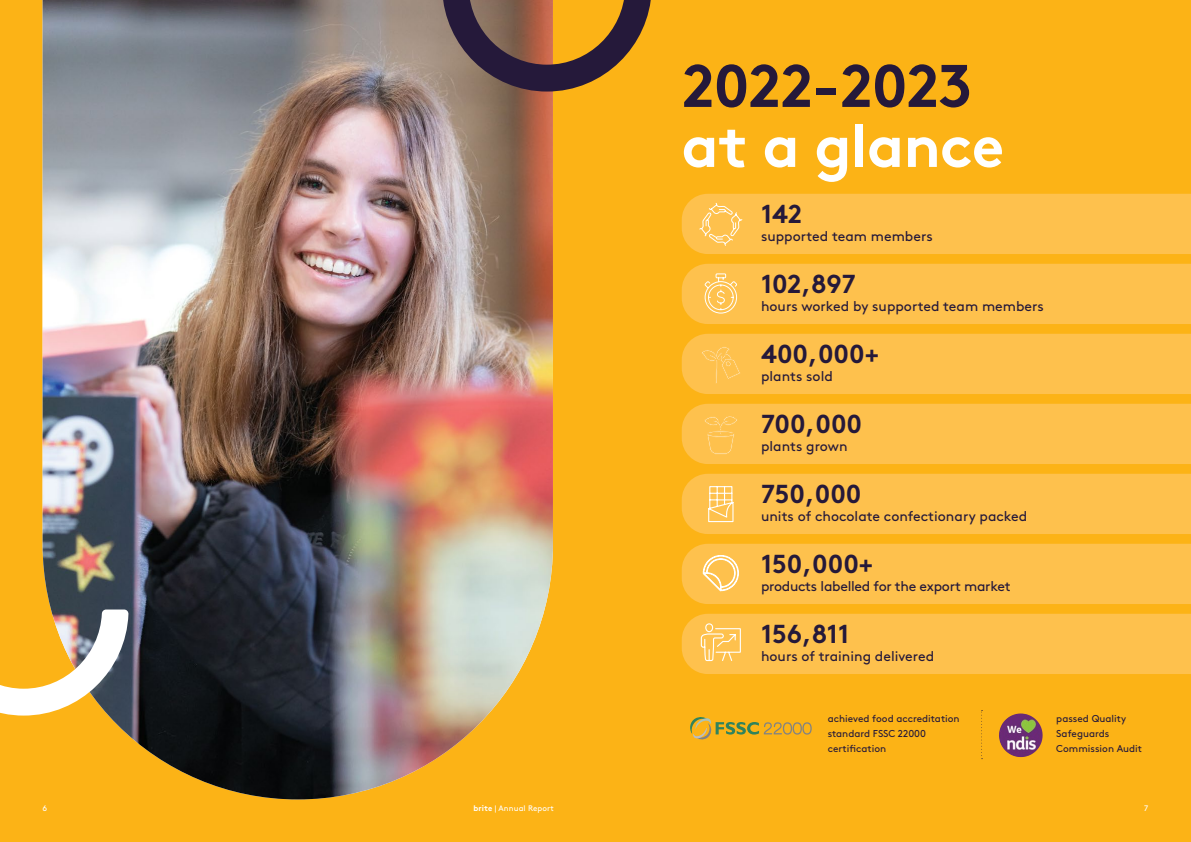
<style>
.page{position:relative;width:1191px;height:842px;background:#fcb316}
.page>*{position:absolute;margin:0;border:0;box-sizing:border-box;transform-origin:0 0}
.t1{font:700 60px "Brown";letter-spacing:-.015em;color:#25193a}
.t2{font:700 60px "Brown";letter-spacing:-.01em;color:#fff}
.t3{font:700 26px "Brown";color:#25193a}
.t4{font:14px "Brown";color:#25193a}
.t5{font:14px "Brown";letter-spacing:-.02em;color:#25193a}
.t6{font:10px/15px "Brown";color:#25193a}
.t7{font:8px "Brown";letter-spacing:.01em;color:#fff}
.s1{font-weight:700}
</style>
<div class="page">
<img style="left:43px;top:0;width:510px;height:799px">
<svg style="left:690px;top:717px;width:121px;height:22px"></svg>
<img style="left:999px;top:713px;width:21px;height:28px">
<svg style="left:981px;top:710px;width:1px;height:49px"></svg>
<div style="left:681px;top:404px;width:510px;height:60px;background:#fec14d"></div>
<svg style="left:442px;top:0;width:209px;height:92px"></svg>
<svg style="left:0;top:609px;width:128px;height:106px"></svg>
<div style="left:681px;top:544px;width:510px;height:60px;background:#fec14d"></div>
<svg style="left:681px;top:194px;width:510px;height:130px;background:#fdc049"></svg>
<div style="left:681px;top:614px;width:510px;height:60px;background:#fec14d"></div>
<div style="left:681px;top:474px;width:510px;height:60px;background:#fec14d"></div>
<div style="left:681px;top:334px;width:510px;height:60px;background:#fec14d"></div>
<h1 class="t1" style="left:681px;top:37px;width:292px">2022-2023</h1>
<h1 class="t2" style="left:681px;top:97px;width:324px">at a glance</h1>
<h2 class="t3" style="left:761px;top:193px;width:42px">142</h2>
<p class="t4" style="left:761px;top:225px;width:173px">supported team members</p>
<h2 class="t3" style="left:761px;top:263px;width:96px">102,897</h2>
<p class="t4" style="left:761px;top:295px;width:284px">hours worked by supported team members</p>
<h2 class="t3" style="left:761px;top:333px;width:120px">400,000+</h2>
<p class="t4" style="left:761px;top:365px;width:73px">plants sold</p>
<h2 class="t3" style="left:761px;top:403px;width:103px">700,000</h2>
<p class="t4" style="left:761px;top:435px;width:88px">plants grown</p>
<h2 class="t3" style="left:761px;top:473px;width:102px">750,000</h2>
<p class="t4" style="left:761px;top:505px;width:268px">units of chocolate confectionary packed</p>
<h2 class="t3" style="left:761px;top:543px;width:114px">150,000+</h2>
<p class="t5" style="left:761px;top:575px;width:251px">products labelled for the export market</p>
<h2 class="t3" style="left:761px;top:613px;width:90px">156,811</h2>
<p class="t4" style="left:761px;top:645px;width:175px">hours of training delivered</p>
<p class="t6" style="left:827px;top:711px;width:133px">achieved food accreditation standard FSSC 22000 certification</p>
<p class="t6" style="left:1056px;top:711px;width:87px">passed Quality<br>Safeguards<br>Commission Audit</p>
<p class="t7" style="left:43px;top:802px;width:6px">6</p>
<p class="t7" style="left:473px;top:802px;width:82px"><span class="s1">brite</span> | Annual Report</p>
<p class="t7" style="left:1144px;top:802px;width:6px">7</p>
</div>
